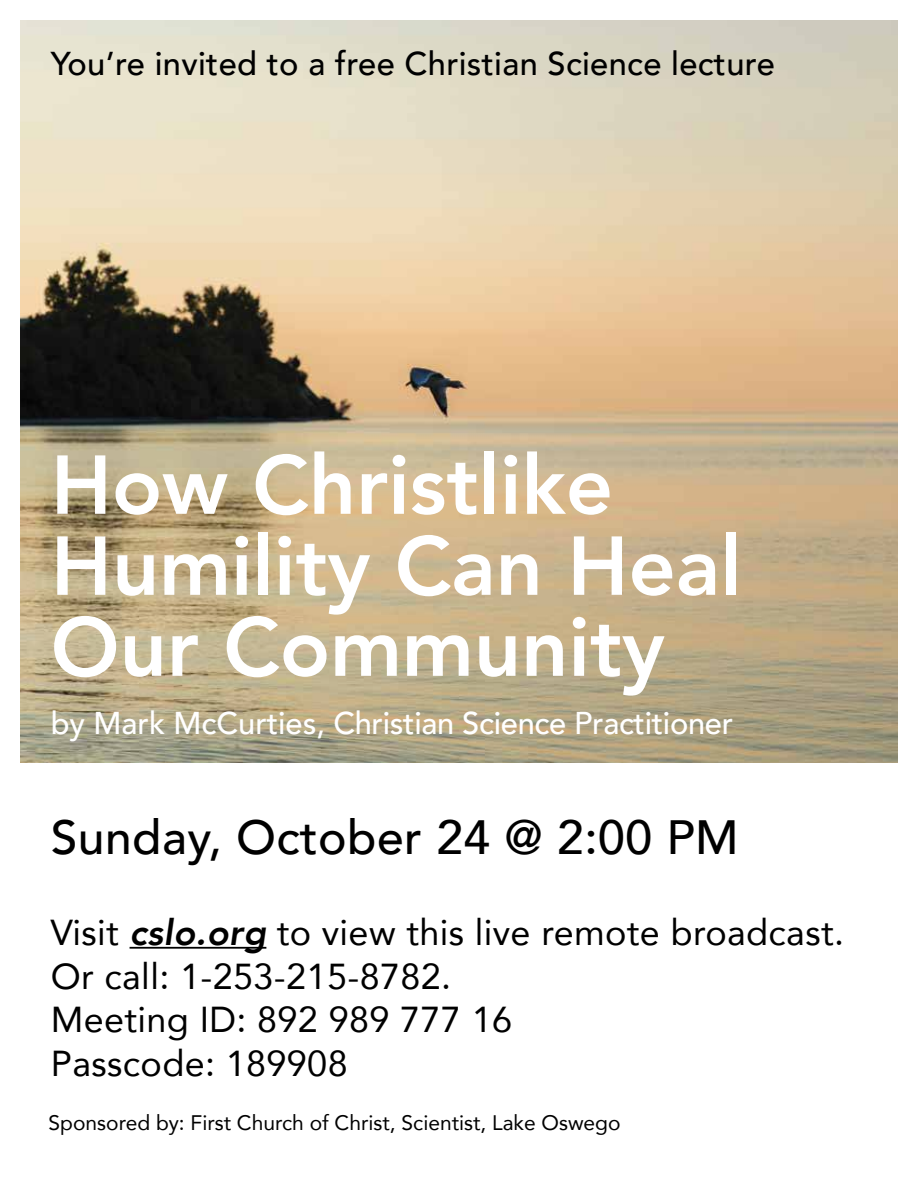
<style>
.page{position:relative;width:918px;height:1188px;background:#fff}
.page>*{position:absolute;margin:0;border:0;box-sizing:border-box;transform-origin:0 0}
.t1{font:800 82.5px/81px "Avenir";color:#fff}
.t2{font:500 48px "Avenir";letter-spacing:.01em;color:#000}
.t3{font:36px/43.5px "Avenir";letter-spacing:.01em;color:#000}
.t4{font:500 33px "Avenir";letter-spacing:.01em;color:#000}
.t5{font:500 31.5px "Avenir";letter-spacing:-.01em;color:#fff}
.t6{font:21px "Avenir";color:#000}
.s1{font-style:inherit}
.s2{font-weight:800;font-style:italic}
</style>
<div class="page">
<img style="left:20px;top:20px;width:878px;height:406px">
<svg style="left:20px;top:426px;width:878px;height:336px;background:#bdab87"></svg>
<hr style="left:130px;top:947px;width:136px;height:2px;background:#000">
<p class="t4" style="left:51px;top:35px;width:726px">You’re invited to a free Christian Science lecture</p>
<h1 class="t1" style="left:51px;top:445px;width:692px">How Christlike<br>Humility Can Heal<br>Our Community</h1>
<p class="t5" style="left:51px;top:696px;width:684px">by Mark McCurties, Christian Science Practitioner</p>
<h2 class="t2" style="left:51px;top:796px;width:690px">Sunday, October 24 @ 2:00 <span class="s1">PM</span></h2>
<p class="t3" style="left:51px;top:910px;width:795px">Visit <span class="s2">cslo.org</span> to view this live remote broadcast.<br>Or call: 1-253-215-8782.<br>Meeting ID: 892 989 777 16<br>Passcode: 189908</p>
<p class="t6" style="left:49px;top:1106px;width:574px">Sponsored by: First Church of Christ, Scientist, Lake Oswego</p>
</div>
